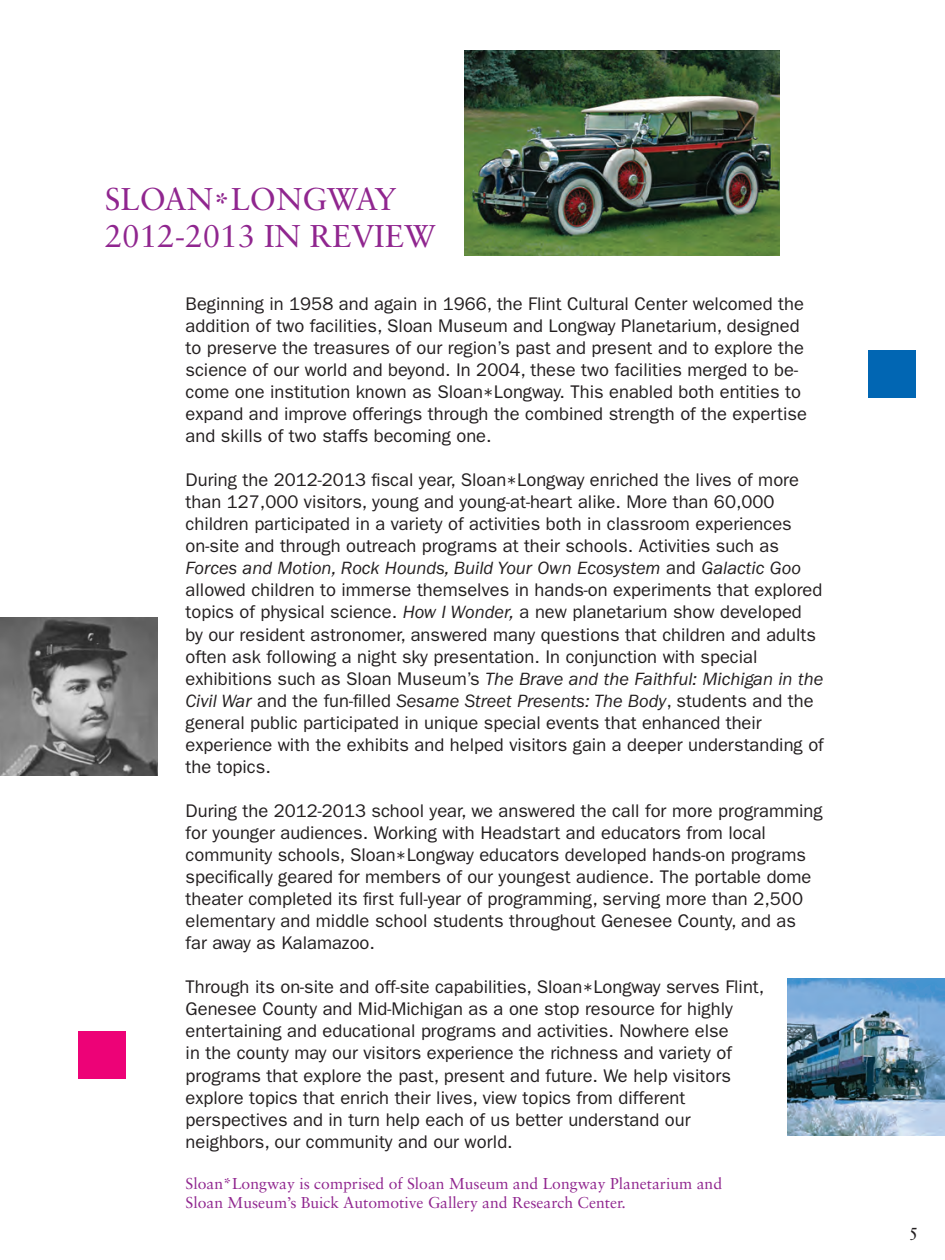
<style>
.page{position:relative;width:945px;height:1260px;background:#fff}
.page>*{position:absolute;margin:0;border:0;box-sizing:border-box;transform-origin:0 0}
.Body{font:31.5px/37.8px "Sabon LT Std";color:#90268f}
.Body-2{font:18.38px/22.1px "ITC Franklin Gothic Std";color:#231f20}
.Subhead{font:18.38px "Sabon LT Std";color:#231f20}
.Body-3{font:15.75px/18.9px "Sabon LT Std";color:#90268f}
.s1{font-style:italic}
</style>
<div class="page">
<img style="left:465px;top:51px;width:314px;height:204px">
<img style="left:788px;top:978px;width:157px;height:158px">
<img style="left:0;top:618px;width:158px;height:157px">
<div style="left:79px;top:1032px;width:47px;height:47px;background:#ed0277"></div>
<div style="left:869px;top:350px;width:47px;height:47px;background:#0166b3"></div>
<p class="Body" style="left:105px;top:179px;width:332px">SLOAN*LONGWAY<br>2012-2013 IN REVIEW</p>
<p class="Body-2" style="left:186px;top:293px;width:623px">Beginning in 1958 and again in 1966, the Flint Cultural Center welcomed the addition of two facilities, Sloan Museum and Longway Planetarium, designed to preserve the treasures of our region’s past and present and to explore the science of our world and beyond. In 2004, these two facilities merged to be&shy;come one institution known as Sloan*Longway. This enabled both entities to expand and improve offerings through the combined strength of the expertise and skills of two staffs becoming one.</p>
<p class="Body-2" style="left:186px;top:469px;width:640px">During the 2012-2013 fiscal year, Sloan*Longway enriched the lives of more than 127,000 visitors, young and young-at-heart alike. More than 60,000 children participated in a variety of activities both in classroom experiences on-site and through outreach programs at their schools. Activities such as <span class="s1">Forces and Motion, Rock Hounds, Build Your Own Ecosystem</span> and <span class="s1">Galactic Goo </span>allowed children to immerse themselves in hands-on experiments that explored topics of physical science. <span class="s1">How I Wonder,</span> a new planetarium show developed<br>by our resident astronomer, answered many questions that children and adults often ask following a night sky presentation. In conjunction with special exhibitions such as Sloan Museum’s <span class="s1">The Brave and the Faithful: Michigan in the Civil War</span> and the fun-filled <span class="s1">Sesame Street Presents: The Body</span>, students and the general public participated in unique special events that enhanced their experience with the exhibits and helped visitors gain a deeper understanding of the topics.</p>
<p class="Body-2" style="left:186px;top:800px;width:639px">During the 2012-2013 school year, we answered the call for more programming for younger audiences. Working with Headstart and educators from local community schools, Sloan*Longway educators developed hands-on programs specifically geared for members of our youngest audience. The portable dome theater completed its first full-year of programming, serving more than 2,500 elementary and middle school students throughout Genesee County, and as<br>far away as Kalamazoo.</p>
<p class="Body-2" style="left:186px;top:976px;width:580px">Through its on-site and off-site capabilities, Sloan*Longway serves Flint, Genesee County and Mid-Michigan as a one stop resource for highly entertaining and educational programs and activities. Nowhere else<br>in the county may our visitors experience the richness and variety of programs that explore the past, present and future. We help visitors explore topics that enrich their lives, view topics from different perspectives and in turn help each of us better understand our neighbors, our community and our world.</p>
<p class="Body-3" style="left:186px;top:1174px;width:538px">Sloan*Longway is comprised of Sloan Museum and Longway Planetarium and<br>Sloan Museum’s Buick Automotive Gallery and Research Center.</p>
<p class="Subhead" style="left:908px;top:1218px;width:12px">5</p>
</div>
